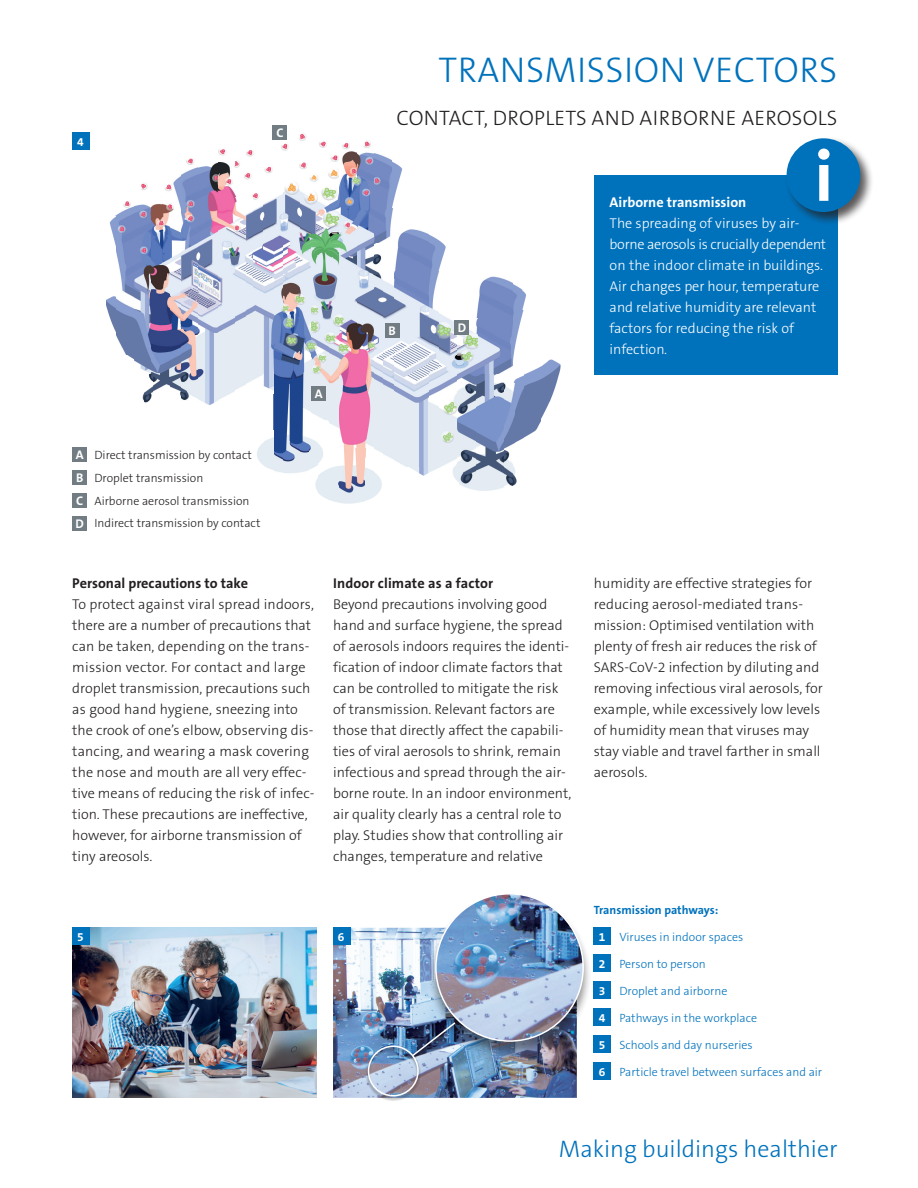
<style>
.page{position:relative;width:918px;height:1188px;background:#fff}
.page>*{position:absolute;margin:0;border:0;box-sizing:border-box;transform-origin:0 0}
.FL_TheSansB_W3-light{font:700 72px "The Sans B W7";color:#fff}
.HL_groß_TheSansB_W3{font:300 36px "The Sans B W3";letter-spacing:.015em;color:#0072bc}
.FL_TheSansB_W3-light-2{font:300 24px "The Sans B W3";color:#0072bc}
.HL_klein_TheSansB_W3{font:300 21px "The Sans B W3";letter-spacing:.015em;color:#231f20}
.FL_TheSansB_W3-light-3{font:300 14.25px/21px "The Sans B W3";color:#231f20}
.FL_TheSansB_W3-light-4{font:300 14.25px/21px "The Sans B W3";color:#fff}
.FL_TheSansB_W3-light-5{font:700 14.25px "The Sans B W7";color:#231f20}
.FL_TheSansB_W3-light-6{font:700 14.25px "The Sans B W7";color:#fff}
.FL_TheSansB_W3-light-7{font:700 12.6px "The Sans B W7";color:#fff}
.Bildunterschrift{font:300 12px "The Sans B W3";color:#0072bc}
.Copytext_8_10{font:300 12px "The Sans B W3";color:#231f20}
.Bildunterschrift-2{font:700 12px "The Sans B W7";color:#0072bc}
.FL_TheSansB_W3-light-8{font:700 12px "The Sans B W7";color:#fff}
</style>
<div class="page">
<img style="left:333px;top:928px;width:244px;height:170px">
<div style="left:427px;top:893px;width:165px;height:165px;background:#231f20;opacity:.5"></div>
<img style="left:436px;top:894px;width:147px;height:147px;border-radius:74px">
<img style="left:299px;top:134px;width:7px;height:7px">
<img style="left:319px;top:141px;width:8px;height:7px">
<img style="left:357px;top:141px;width:17px;height:308px">
<img style="left:218px;top:149px;width:18px;height:251px">
<img style="left:246px;top:150px;width:8px;height:7px">
<img style="left:281px;top:143px;width:8px;height:8px">
<img style="left:338px;top:143px;width:19px;height:360px">
<img style="left:180px;top:158px;width:18px;height:242px">
<img style="left:235px;top:151px;width:5px;height:29px">
<img style="left:329px;top:155px;width:9px;height:272px">
<img style="left:374px;top:153px;width:19px;height:91px">
<img style="left:198px;top:162px;width:20px;height:243px">
<img style="left:264px;top:166px;width:9px;height:7px">
<img style="left:299px;top:162px;width:8px;height:8px">
<img style="left:393px;top:162px;width:10px;height:41px">
<img style="left:171px;top:176px;width:9px;height:36px">
<img style="left:244px;top:173px;width:10px;height:212px">
<img style="left:310px;top:173px;width:19px;height:248px">
<img style="left:134px;top:183px;width:18px;height:191px">
<img style="left:162px;top:184px;width:9px;height:203px">
<img style="left:282px;top:183px;width:18px;height:290px">
<img style="left:254px;top:193px;width:9px;height:186px">
<img style="left:273px;top:194px;width:9px;height:279px">
<img style="left:300px;top:191px;width:10px;height:281px">
<img style="left:115px;top:201px;width:19px;height:155px">
<img style="left:152px;top:204px;width:10px;height:189px">
<img style="left:235px;top:197px;width:10px;height:197px">
<img style="left:263px;top:199px;width:10px;height:191px">
<img style="left:110px;top:217px;width:5px;height:26px">
<img style="left:170px;top:225px;width:10px;height:166px">
<img style="left:393px;top:229px;width:37px;height:238px">
<img style="left:430px;top:235px;width:16px;height:37px">
<img style="left:374px;top:244px;width:10px;height:210px">
<img style="left:384px;top:272px;width:10px;height:187px">
<img style="left:430px;top:272px;width:9px;height:200px">
<img style="left:476px;top:276px;width:38px;height:98px">
<img style="left:514px;top:284px;width:10px;height:69px">
<img style="left:106px;top:296px;width:9px;height:34px">
<img style="left:523px;top:290px;width:3px;height:20px">
<img style="left:439px;top:313px;width:19px;height:155px">
<img style="left:458px;top:318px;width:19px;height:173px">
<img style="left:542px;top:359px;width:18px;height:43px">
<img style="left:524px;top:366px;width:18px;height:72px">
<img style="left:143px;top:374px;width:9px;height:29px">
<img style="left:477px;top:374px;width:27px;height:117px">
<img style="left:514px;top:375px;width:10px;height:69px">
<img style="left:504px;top:383px;width:10px;height:103px">
<img style="left:541px;top:402px;width:9px;height:20px">
<img style="left:310px;top:438px;width:9px;height:55px">
<img style="left:257px;top:442px;width:7px;height:24px">
<img style="left:319px;top:445px;width:9px;height:54px">
<img style="left:356px;top:449px;width:10px;height:54px">
<img style="left:365px;top:458px;width:10px;height:45px">
<img style="left:514px;top:468px;width:3px;height:17px">
<img style="left:374px;top:467px;width:8px;height:29px">
<img style="left:410px;top:467px;width:21px;height:9px">
<img style="left:449px;top:467px;width:10px;height:20px">
<div style="left:333px;top:928px;width:17px;height:17px;background:#0072bc"></div>
<img style="left:72px;top:928px;width:244px;height:170px">
<div style="left:72px;top:928px;width:17px;height:17px;background:#0072bc"></div>
<div style="left:594px;top:928px;width:17px;height:17px;background:#0072bc"></div>
<div style="left:594px;top:955px;width:17px;height:17px;background:#0072bc"></div>
<div style="left:594px;top:982px;width:17px;height:17px;background:#0072bc"></div>
<div style="left:594px;top:1009px;width:17px;height:17px;background:#0072bc"></div>
<div style="left:594px;top:1036px;width:17px;height:17px;background:#0072bc"></div>
<div style="left:594px;top:1063px;width:17px;height:17px;background:#0072bc"></div>
<div style="left:594px;top:175px;width:244px;height:200px;background:#0072bc"></div>
<div style="left:784px;top:136px;width:91px;height:90px;background:#231f20;opacity:.75"></div>
<div style="left:787px;top:138px;width:73px;height:74px;background:#0072bc;border-radius:50%"></div>
<div style="left:72px;top:447px;width:15px;height:15px;background:#717d83"></div>
<div style="left:72px;top:470px;width:15px;height:15px;background:#717d83"></div>
<div style="left:72px;top:493px;width:15px;height:15px;background:#717d83"></div>
<div style="left:72px;top:516px;width:15px;height:15px;background:#717d83"></div>
<div style="left:311px;top:386px;width:15px;height:15px;background:#717d83"></div>
<div style="left:385px;top:323px;width:15px;height:15px;background:#717d83"></div>
<div style="left:273px;top:125px;width:14px;height:15px;background:#717d83"></div>
<div style="left:455px;top:320px;width:14px;height:15px;background:#717d83"></div>
<div style="left:72px;top:133px;width:17px;height:17px;background:#0072bc"></div>
<div style="left:410px;top:1023px;width:48px;height:39px;background:#231f20;opacity:.5"></div>
<svg style="left:410px;top:1021px;width:47px;height:37px;background:#55698c"></svg>
<div style="left:365px;top:1046px;width:56px;height:56px;background:#231f20;opacity:.5"></div>
<div style="left:368px;top:1046px;width:51px;height:51px;border:2px solid #fff;border-radius:50%"></div>
<p class="FL_TheSansB_W3-light-8" style="left:77px;top:134px;width:8px">4</p>
<p class="FL_TheSansB_W3-light-7" style="left:276px;top:125px;width:9px">C</p>
<p class="FL_TheSansB_W3-light-7" style="left:315px;top:385px;width:9px">A</p>
<p class="HL_groß_TheSansB_W3" style="left:439px;top:46px;width:400px">TRANSMISSION VECTORS</p>
<p class="HL_klein_TheSansB_W3" style="left:397px;top:104px;width:442px">CONTACT, DROPLETS AND AIRBORNE AEROSOLS</p>
<p class="FL_TheSansB_W3-light-7" style="left:389px;top:323px;width:9px">B</p>
<p class="FL_TheSansB_W3-light-7" style="left:458px;top:320px;width:10px">D</p>
<p class="FL_TheSansB_W3-light" style="left:814px;top:130px;width:21px">i</p>
<p class="FL_TheSansB_W3-light-4" style="left:610px;top:212px;width:218px">The spreading of viruses by air&shy;borne aerosols is crucially dependent on the indoor climate in buildings.<br>Air changes per hour, temperature and relative humidity are relevant factors for reducing the risk of infection.</p>
<p class="FL_TheSansB_W3-light-6" style="left:610px;top:193px;width:138px">Airborne transmission</p>
<p class="FL_TheSansB_W3-light-7" style="left:76px;top:447px;width:9px">A</p>
<p class="Copytext_8_10" style="left:94px;top:447px;width:159px">Direct transmission by contact</p>
<p class="FL_TheSansB_W3-light-7" style="left:76px;top:470px;width:9px">B</p>
<p class="Copytext_8_10" style="left:94px;top:470px;width:110px">Droplet transmission</p>
<p class="FL_TheSansB_W3-light-7" style="left:76px;top:493px;width:9px">C</p>
<p class="Copytext_8_10" style="left:94px;top:493px;width:157px">Airborne aerosol transmission</p>
<p class="FL_TheSansB_W3-light-7" style="left:76px;top:516px;width:10px">D</p>
<p class="Copytext_8_10" style="left:94px;top:516px;width:168px">Indirect transmission by contact</p>
<p class="FL_TheSansB_W3-light-5" style="left:72px;top:574px;width:177px">Personal precautions to take</p>
<p class="FL_TheSansB_W3-light-3" style="left:72px;top:593px;width:244px">To protect against viral spread indoors, there are a number of precautions that can be taken, depending on the trans&shy;mission vector. For contact and large droplet transmission, precautions such as good hand hygiene, sneezing into the crook of one’s elbow, observing dis&shy;tancing, and wearing a mask covering the nose and mouth are all very effec&shy;tive means of reducing the risk of infec&shy;tion. These precautions are ineffective, however, for airborne transmission of tiny areosols.</p>
<p class="FL_TheSansB_W3-light-5" style="left:333px;top:574px;width:162px">Indoor climate as a factor</p>
<p class="FL_TheSansB_W3-light-3" style="left:333px;top:593px;width:240px">Beyond precautions involving good hand and surface hygiene, the spread of aerosols indoors requires the identi&shy;fication of indoor climate factors that can be controlled to mitigate the risk of transmission. Relevant factors are those that directly affect the capabili&shy;ties of viral aerosols to shrink, remain infectious and spread through the air&shy;borne route. In an indoor environment, air quality clearly has a central role to play. Studies show that controlling air changes, temperature and relative</p>
<p class="FL_TheSansB_W3-light-3" style="left:594px;top:572px;width:231px">humidity are effective strategies for reducing aerosol-mediated trans&shy;mission: Optimised ventilation with plenty of fresh air reduces the risk of SARS-CoV-2 infection by diluting and removing infectious viral aerosols, for example, while excessively low levels of humidity mean that viruses may stay viable and travel farther in small aerosols.</p>
<p class="FL_TheSansB_W3-light-8" style="left:77px;top:929px;width:8px">5</p>
<p class="FL_TheSansB_W3-light-8" style="left:338px;top:929px;width:8px">6</p>
<p class="Bildunterschrift-2" style="left:594px;top:902px;width:126px">Transmission pathways:</p>
<p class="FL_TheSansB_W3-light-8" style="left:599px;top:929px;width:8px">1</p>
<p class="Bildunterschrift" style="left:619px;top:929px;width:126px">Viruses in indoor spaces</p>
<p class="FL_TheSansB_W3-light-8" style="left:599px;top:956px;width:8px">2</p>
<p class="Bildunterschrift" style="left:619px;top:956px;width:88px">Person to person</p>
<p class="FL_TheSansB_W3-light-8" style="left:599px;top:983px;width:8px">3</p>
<p class="Bildunterschrift" style="left:619px;top:983px;width:110px">Droplet and airborne</p>
<p class="FL_TheSansB_W3-light-8" style="left:599px;top:1010px;width:8px">4</p>
<p class="Bildunterschrift" style="left:619px;top:1010px;width:139px">Pathways in the workplace</p>
<p class="FL_TheSansB_W3-light-8" style="left:599px;top:1037px;width:8px">5</p>
<p class="Bildunterschrift" style="left:619px;top:1037px;width:135px">Schools and day nurseries</p>
<p class="FL_TheSansB_W3-light-8" style="left:599px;top:1064px;width:8px">6</p>
<p class="Bildunterschrift" style="left:619px;top:1064px;width:204px">Particle travel between surfaces and air</p>
<p class="FL_TheSansB_W3-light-2" style="left:559px;top:1134px;width:280px">Making buildings healthier</p>
</div>
